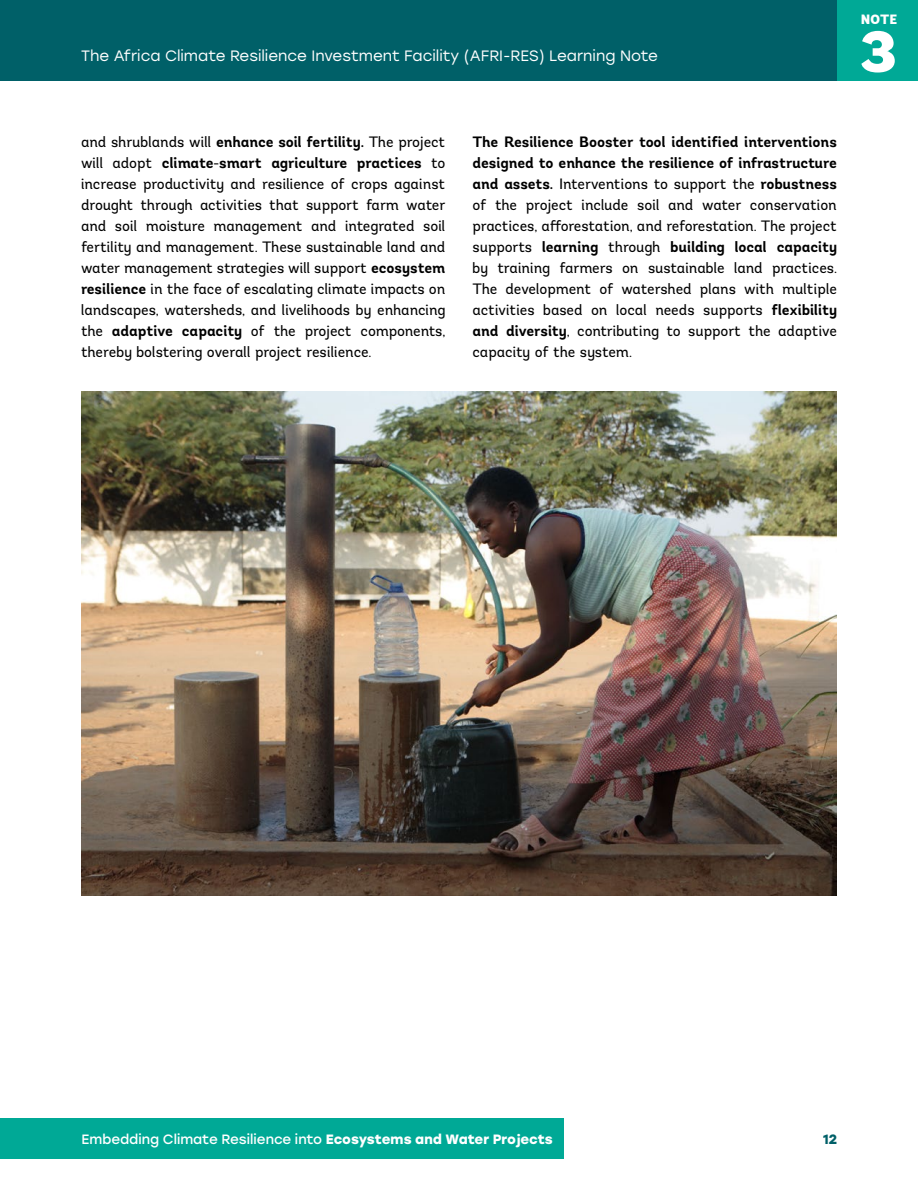
<style>
.page{position:relative;width:918px;height:1188px;background:#fff}
.page>*{position:absolute;margin:0;border:0;box-sizing:border-box;transform-origin:0 0}
.t1{font:900 58.5px "Andes";color:#fff}
.NOTE_P{font:15px/21px "Andes";letter-spacing:-.01em;color:#000;text-align:justify}
.t2{font:15px "Stolzl";color:#fff}
.t3{font:13.5px "Stolzl";color:#fff}
.t4{font:900 13.5px "Andes";color:#fff}
.t5{font:700 13.5px "Stolzl";color:#006068}
.s1{font-weight:700}
.s2{font-family:"Andes";font-weight:900}
</style>
<div class="page">
<div style="left:0;top:1118px;width:564px;height:41px;background:#00a996"></div>
<div style="left:0;top:0;width:918px;height:81px;background:#006068"></div>
<div style="left:837px;top:0;width:81px;height:81px;background:#00a996"></div>
<img style="left:81px;top:392px;width:756px;height:503px">
<p class="t2" style="left:81px;top:45px;width:579px">The Africa Climate Resilience Investment Facility (AFRI-RES) Learning Note</p>
<p class="t4" style="left:861px;top:11px;width:38px">NOTE</p>
<h1 class="t1" style="left:858px;top:13px;width:41px">3</h1>
<p class="NOTE_P" style="left:81px;top:131px;width:366px">and shrublands will <span class="s1">enhance soil fertility.</span> The project will adopt <span class="s1">climate-smart agriculture practices</span> to increase productivity and resilience of crops against drought through activities that support farm water and soil moisture management and integrated soil fertility and management. These sustainable land and water management strategies will support <span class="s1">ecosystem resilience</span> in the face of escalating climate impacts on landscapes, watersheds, and livelihoods by enhancing the <span class="s1">adaptive capacity</span> of the project components, thereby bolstering overall project resilience.</p>
<p class="NOTE_P" style="left:472px;top:131px;width:366px"><span class="s1">The Resilience Booster tool identified interventions designed to enhance the resilience of infrastructure and assets.</span> Interventions to support the <span class="s1">robustness </span>of the project include soil and water conservation practices, afforestation, and reforestation. The project supports <span class="s1">learning</span> through <span class="s1">building local capacity </span>by training farmers on sustainable land practices.<br>The development of watershed plans with multiple activities based on local needs supports <span class="s1">flexibility and diversity</span>, contributing to support the adaptive capacity of the system.</p>
<p class="t3" style="left:82px;top:1130px;width:473px">Embedding Climate Resilience into <span class="s1">Ecosystems and Water Pro</span><span class="s2">j</span><span class="s1">ects</span></p>
<p class="t5" style="left:823px;top:1130px;width:15px">12</p>
</div>
